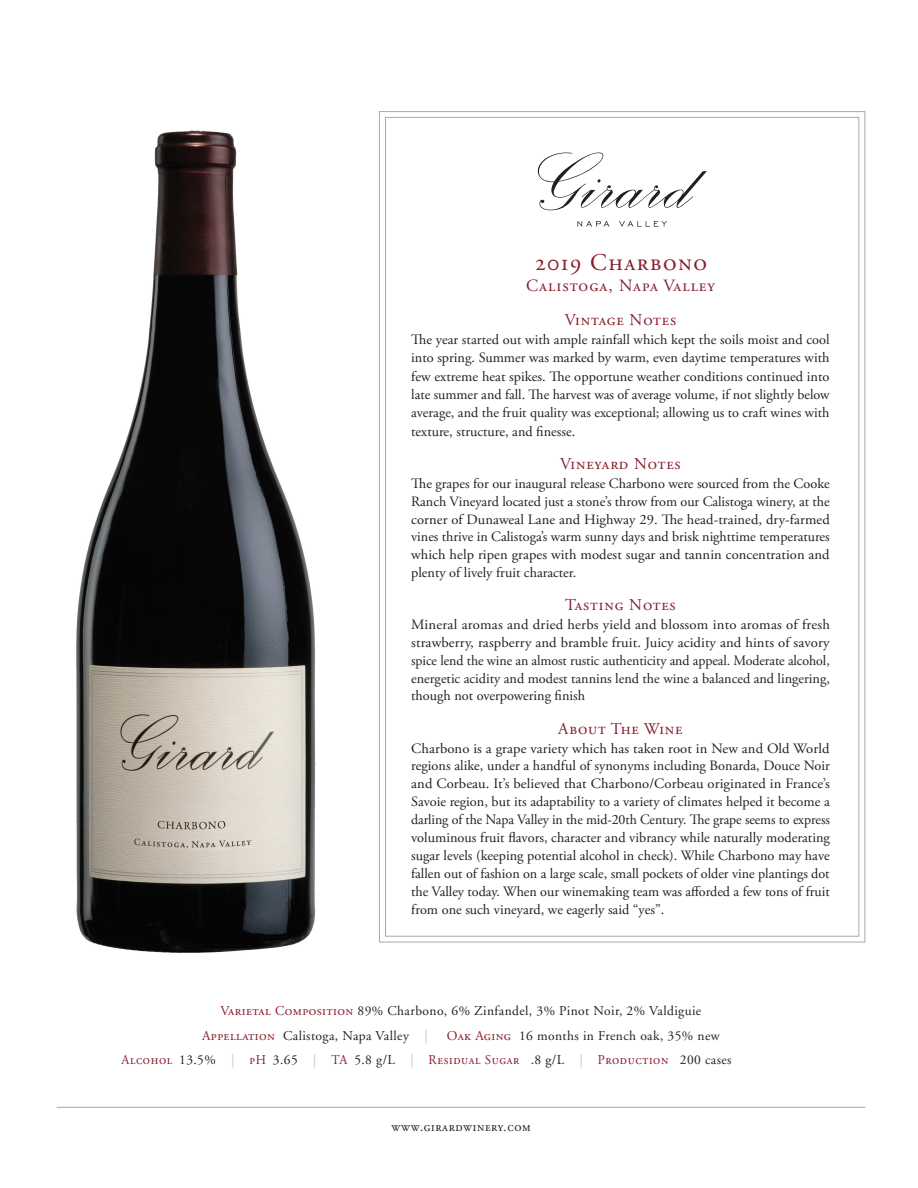
<style>
.page{position:relative;width:918px;height:1188px;background:#fff}
.page>*{position:absolute;margin:0;border:0;box-sizing:border-box;transform-origin:0 0}
.Body{font:24px "Adobe Garamond Regular SC";letter-spacing:.06em;color:#881e2e}
.Body-2{font:17.25px "Adobe Garamond Regular SC";letter-spacing:.06em;color:#881e2e}
.Body-3{font:16.5px "Adobe Garamond Regular SC";letter-spacing:.05em;color:#881e2e}
.Body-4{font:14.25px/17.9px "Adobe Garamond Pro";color:#231f20;text-align:justify}
.t1{font:13.5px "Adobe Garamond";letter-spacing:.03em;color:#231f20}
.body{font:13.5px "Adobe Garamond Pro";letter-spacing:.05em;color:#881e2e;scale:.94 1}
.body-2{font:13.5px "Adobe Garamond Regular SC";letter-spacing:.05em;color:#231f20;scale:.94 1}
.s1{font-family:"Adobe Garamond Regular SC";color:#881e2e}
.s2{font-family:"Adobe Garamond Regular SC";color:#c1c2c4}
.s3{font-family:"Adobe Garamond";color:#231f20}
.s4{color:#c1c2c4}
.s5{font-family:"Gotham";color:#fff}
</style>
<div class="page">
<svg style="left:538px;top:153px;width:169px;height:57px"></svg>
<svg style="left:578px;top:221px;width:32px;height:6px"></svg>
<svg style="left:619px;top:221px;width:48px;height:6px"></svg>
<img style="left:76px;top:130px;width:240px;height:823px">
<hr style="left:57px;top:1107px;width:808px;height:1px;background:#a8a9ad">
<p class="Body" style="left:535px;top:250px;width:173px">2019 Charbono</p>
<p class="Body-2" style="left:526px;top:277px;width:190px">Calistoga, Napa Valley</p>
<p class="Body-3" style="left:565px;top:311px;width:113px">Vintage Notes</p>
<p class="Body-4" style="left:411px;top:331px;width:420px;line-height:18.3px">The year started out with ample rainfall which kept the soils moist and cool into spring. Summer was marked by warm, even daytime temperatures with few extreme heat spikes. The opportune weather conditions continued into late summer and fall. The harvest was of average volume, if not slightly below average, and the fruit quality was exceptional; allowing us to craft wines with texture, structure, and finesse.</p>
<p class="Body-3" style="left:560px;top:455px;width:122px">Vineyard Notes</p>
<p class="Body-4" style="left:411px;top:475px;width:420px">The grapes for our inaugural release Charbono were sourced from the Cooke Ranch Vineyard located just a stone’s throw from our Calistoga winery, at the corner of Dunaweal Lane and Highway 29. The head-trained, dry-farmed vines thrive in Calistoga’s warm sunny days and brisk nighttime temperatures which help ripen grapes with modest sugar and tannin concentration and plenty of lively fruit character.</p>
<p class="Body-3" style="left:565px;top:596px;width:112px">Tasting Notes</p>
<p class="Body-4" style="left:411px;top:616px;width:420px">Mineral aromas and dried herbs yield and blossom into aromas of fresh strawberry, raspberry and bramble fruit. Juicy acidity and hints of savory spice lend the wine an almost rustic authenticity and appeal. Moderate alcohol, energetic acidity and modest tannins lend the wine a balanced and lingering, though not overpowering finish</p>
<p class="Body-3" style="left:558px;top:720px;width:126px">About The Wine</p>
<p class="Body-4" style="left:411px;top:740px;width:420px">Charbono is a grape variety which has taken root in New and Old World regions alike, under a handful of synonyms including Bonarda, Douce Noir and Corbeau. It’s believed that Charbono/Corbeau originated in France’s Savoie region, but its adaptability to a variety of climates helped it become a darling of the Napa Valley in the mid-20th Century. The grape seems to express voluminous fruit flavors, character and vibrancy while naturally moderating sugar levels (keeping potential alcohol in check). While Charbono may have fallen out of fashion on a large scale, small pockets of older vine plantings dot the Valley today. When our winemaking team was afforded a few tons of fruit from one such vineyard, we eagerly said “yes”.</p>
<p class="t1" style="left:221px;top:1004px;width:482px"><span class="s1">Varietal Composition</span> 89% Charbono, 6% Zinfandel, 3% Pinot Noir, 2% Valdiguie</p>
<p class="t1" style="left:202px;top:1028px;width:227px"><span class="s1">Appellation</span> Calistoga, Napa Valley <span class="s2">|</span></p>
<p class="t1" style="left:447px;top:1028px;width:274px"><span class="s1">Oak Aging</span> 16 months in French oak, 35% new</p>
<p class="body" style="left:122px;top:1052px;width:724px">Alcohol <span class="s3">13.5%</span> <span class="s4">|</span> pH <span class="s3">3.65</span> <span class="s4">|</span> TA <span class="s3">5.8 g/L</span> <span class="s4">|</span> Residual Sugar <span class="s5">1</span><span class="s3">.8 g/L</span> <span class="s4">|</span> Production <span class="s5">1</span><span class="s3">200 cases</span><span class="s5">,000 cases</span></p>
<p class="body-2" style="left:392px;top:1119px;width:150px">www.girardwinery.com</p>
</div>
